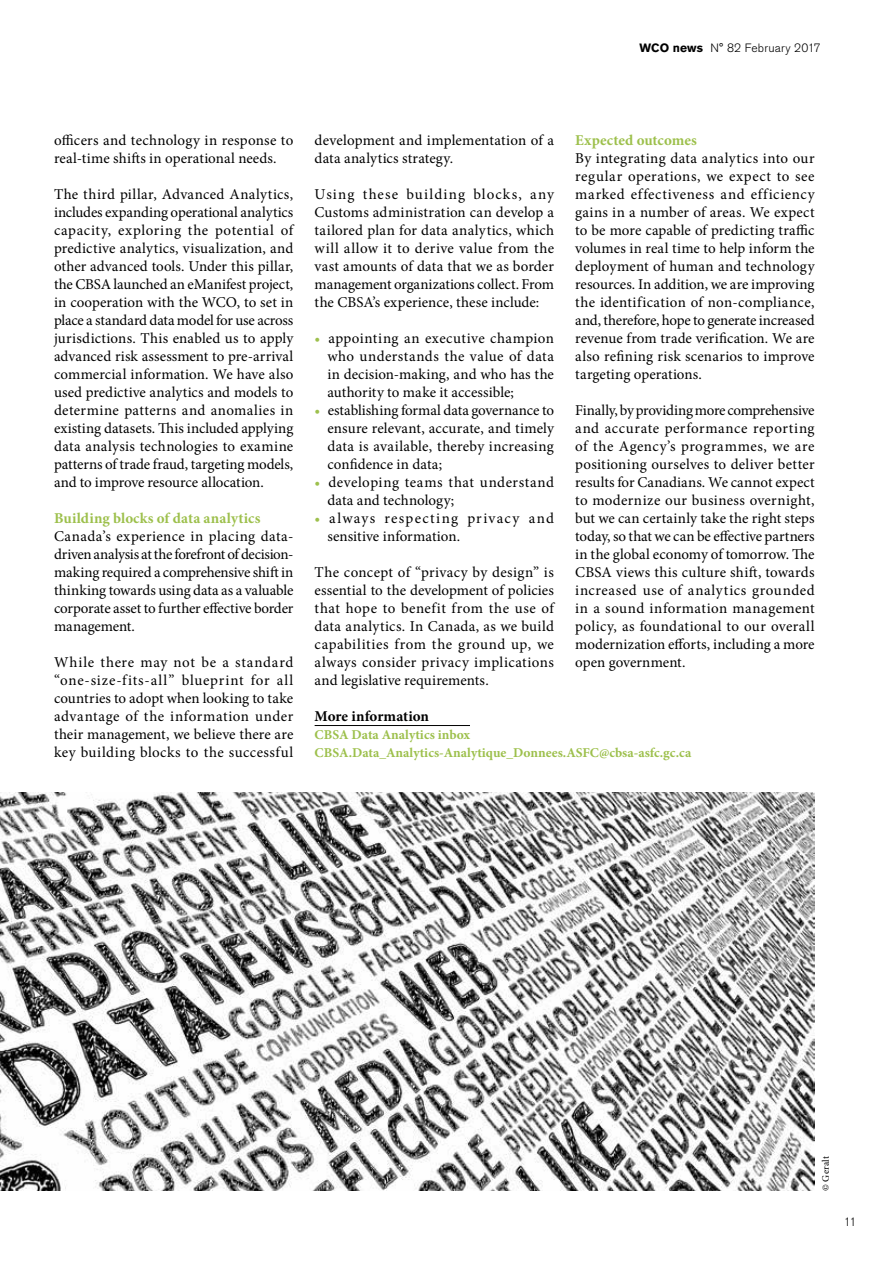
<style>
.page{position:relative;width:893px;height:1263px;background:#fff}
.page>*{position:absolute;margin:0;border:0;box-sizing:border-box;transform-origin:0 0}
.Body{font:15px/18px "Minion Pro";letter-spacing:.01em;color:#000;text-align:justify}
.Body-2{font:15px/18px "Minion Pro";letter-spacing:.07em;color:#000}
.Intertitre{font:700 15px "Minion Pro";letter-spacing:.01em;color:#9dc04c}
.More_info___Savoir_p{font:700 15px "Minion Pro";letter-spacing:-.005em;color:#000}
.Web{font:700 13.5px "Minion Pro";color:#9dc04c}
.Web_ligne{font:700 13.5px "Minion Pro";color:#9dc04c}
.t1{font:300 12px "Akzidenz Grotesk BE";letter-spacing:.015em;color:#000}
.Credit{font:9.75px "Minion Pro";letter-spacing:.025em;color:#000}
.s1{font-weight:700}
.s2{color:#9dc04c}
</style>
<div class="page">
<hr style="left:315px;top:725px;width:155px;height:1px;background:#000">
<img style="left:0;top:792px;width:815px;height:399px">
<p class="t1" style="left:639px;top:41px;width:183px"><span class="s1">WCO news</span> N° 82 February 2017</p>
<p class="Body" style="left:54px;top:131px;width:241px">officers and technology in response to real-time shifts in operational needs.</p>
<p class="Body" style="left:54px;top:185px;width:241px">The third pillar, Advanced Analytics, includes expanding operational analytics capacity, exploring the potential of predictive analytics, visualization, and other advanced tools. Under this pillar, the CBSA launched an eManifest project, in cooperation with the WCO, to set in place a standard data model for use across jurisdictions. This enabled us to apply advanced risk assessment to pre-arrival commercial information. We have also used predictive analytics and models to determine patterns and anomalies in existing datasets. This included applying data analysis technologies to examine patterns of trade fraud, targeting models, and to improve resource allocation.</p>
<p class="Intertitre" style="left:54px;top:507px;width:208px">Building blocks of data analytics</p>
<p class="Body" style="left:54px;top:527px;width:241px">Canada’s experience in placing data&shy;driven analysis at the forefront of decision&shy;making required a comprehensive shift in thinking towards using data as a valuable corporate asset to further effective border management.</p>
<p class="Body" style="left:54px;top:653px;width:241px">While there may not be a standard “one-size-fits-all” blueprint for all countries to adopt when looking to take advantage of the information under their management, we believe there are key building blocks to the successful</p>
<p class="Body" style="left:315px;top:131px;width:241px">development and implementation of a data analytics strategy.</p>
<p class="Body" style="left:315px;top:185px;width:241px">Using these building blocks, any Customs administration can develop a tailored plan for data analytics, which will allow it to derive value from the vast amounts of data that we as border management organizations collect. From the CBSA’s experience, these include:</p>
<p class="Body" style="left:327px;top:329px;width:228px;text-indent:-13px"><span class="s2">•</span> appointing an executive champion who understands the value of data in decision-making, and who has the authority to make it accessible;</p>
<p class="Body" style="left:327px;top:401px;width:228px;text-indent:-13px"><span class="s2">•</span> establishing formal data governance to ensure relevant, accurate, and timely data is available, thereby increasing confidence in data;</p>
<p class="Body" style="left:327px;top:473px;width:228px;text-indent:-13px"><span class="s2">•</span> developing teams that understand data and technology;</p>
<p class="Body-2" style="left:327px;top:509px;width:228px;text-indent:-13px"><span class="s2">•</span> always respecting privacy and sensitive information.</p>
<p class="Body" style="left:315px;top:563px;width:241px">The concept of “privacy by design” is essential to the development of policies that hope to benefit from the use of data analytics. In Canada, as we build capabilities from the ground up, we always consider privacy implications and legislative requirements.</p>
<p class="Intertitre" style="left:575px;top:129px;width:123px">Expected outcomes</p>
<p class="Body" style="left:575px;top:149px;width:241px">By integrating data analytics into our regular operations, we expect to see marked effectiveness and efficiency gains in a number of areas. We expect to be more capable of predicting traffic volumes in real time to help inform the deployment of human and technology resources. In addition, we are improving the identification of non-compliance, and, therefore, hope to generate increased revenue from trade verification. We are also refining risk scenarios to improve targeting operations.</p>
<p class="Body" style="left:575px;top:401px;width:241px">Finally, by providing more comprehensive and accurate performance reporting of the Agency’s programmes, we are positioning ourselves to deliver better results for Canadians. We cannot expect to modernize our business overnight, but we can certainly take the right steps today, so that we can be effective partners in the global economy of tomorrow. The CBSA views this culture shift, towards increased use of analytics grounded in a sound information management policy, as foundational to our overall modernization efforts, including a more open government.</p>
<p class="More_info___Savoir_p" style="left:315px;top:705px;width:116px">More information</p>
<p class="Web_ligne" style="left:315px;top:725px;width:157px">CBSA Data Analytics inbox</p>
<p class="Web" style="left:315px;top:743px;width:378px">CBSA.Data_Analytics-Analytique_Donnees.ASFC@cbsa-asfc.gc.ca</p>
<p class="Credit" style="left:819px;top:1191px;width:36px;rotate:-90deg">© Geralt</p>
<p class="t1" style="left:844px;top:1215px;width:14px">11</p>
</div>
